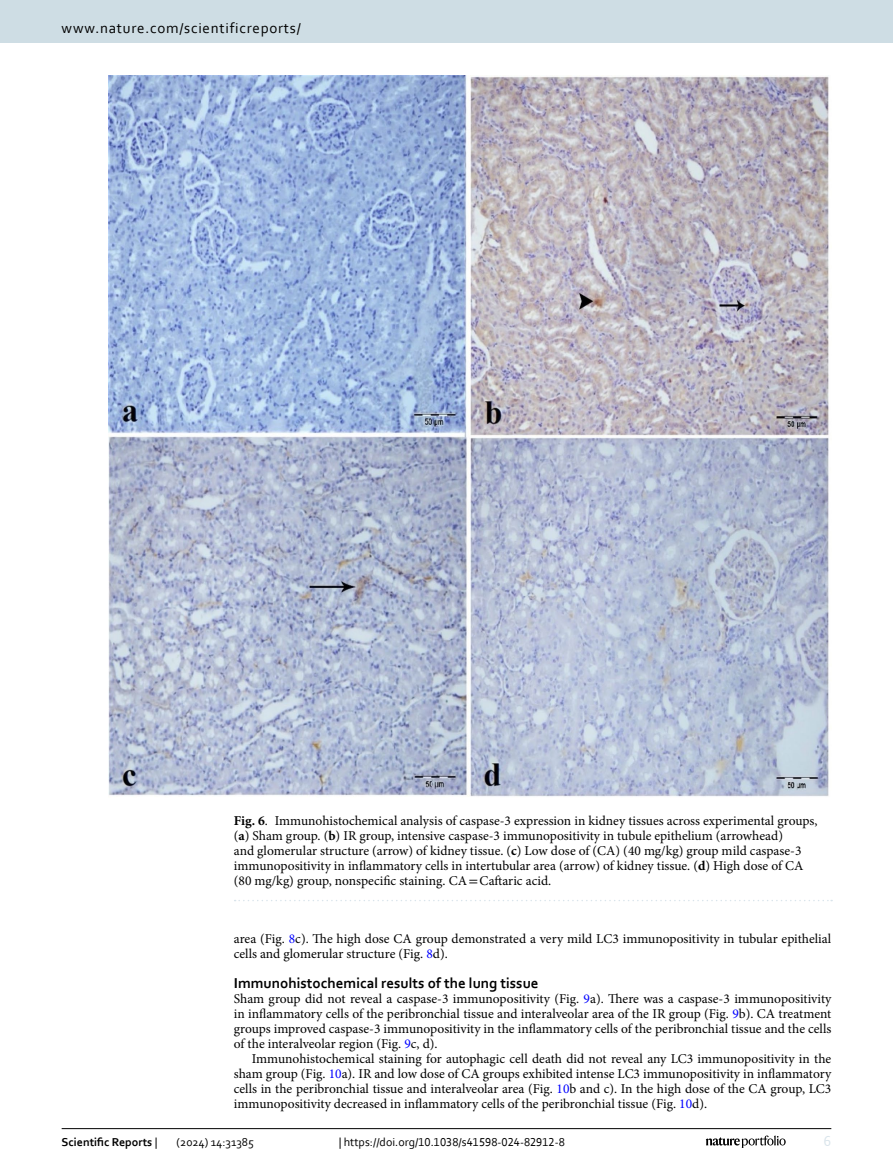
<style>
.page{position:relative;width:893px;height:1174px;background:#fff}
.page>*{position:absolute;margin:0;border:0;box-sizing:border-box;transform-origin:0 0}
.Head_2{font:700 15px "Corbel";color:#000}
.t1{font:15px "Corbel";letter-spacing:.05em;color:#000}
.t2{font:15px "Corbel";color:#d9e4eb}
.Body_Text_Indent{font:13.5px/15px "Minion Pro";color:#000}
.Figure_Caption{font:13.5px/15px "Minion Pro";color:#000}
.Body_Text{font:13.5px/15px "Minion Pro";color:#000;text-align:justify}
.t3{font:12px "Corbel";color:#000}
.t4{font:700 12px "Corbel";color:#000}
.s1{font-weight:700}
.s2{font-family:"STIX"}
.s3{color:#00f}
.s4{font-weight:400}
</style>
<div class="page">
<img style="left:108px;top:76px;width:721px;height:721px">
<svg style="left:235px;top:900px;width:597px;height:1px"></svg>
<hr style="left:62px;top:1128px;width:769px;height:1px;background:#000">
<svg style="left:706px;top:1135px;width:80px;height:12px"></svg>
<div style="left:0;top:0;width:893px;height:43px;background:#cedde4"></div>
<p class="t1" style="left:62px;top:18px;width:241px">www.nature.com/scientificreports/</p>
<p class="Figure_Caption" style="left:234px;top:813px;width:585px"><span class="s1">Fig. 6</span>. Immunohistochemical analysis of caspase-3 expression in kidney tissues across experimental groups, (<span class="s1">a</span>) Sham group. (<span class="s1">b</span>) IR group, intensive caspase-3 immunopositivity in tubule epithelium (arrowhead)<br>and glomerular structure (arrow) of kidney tissue. (<span class="s1">c</span>) Low dose of (CA) (40 mg/kg) group mild caspase-3 immunopositivity in inflammatory cells in intertubular area (arrow) of kidney tissue. (<span class="s1">d</span>) High dose of CA (80 mg/kg) group, nonspecific staining. CA<span class="s2">=</span>Caftaric acid.</p>
<p class="Body_Text_Indent" style="left:234px;top:931px;width:599px">area (Fig. <span class="s3">8</span>c). The high dose CA group demonstrated a very mild LC3 immunopositivity in tubular epithelial cells and glomerular structure (Fig. <span class="s3">8</span>d).</p>
<p class="Head_2" style="left:234px;top:974px;width:306px">Immunohistochemical results of the lung tissue</p>
<p class="Body_Text" style="left:234px;top:991px;width:599px">Sham group did not reveal a caspase-3 immunopositivity (Fig. <span class="s3">9</span>a). There was a caspase-3 immunopositivity in inflammatory cells of the peribronchial tissue and interalveolar area of the IR group (Fig. <span class="s3">9</span>b). CA treatment groups improved caspase-3 immunopositivity in the inflammatory cells of the peribronchial tissue and the cells of the interalveolar region (Fig. <span class="s3">9</span>c, d).</p>
<p class="Body_Text_Indent" style="left:234px;top:1051px;width:599px;text-align:justify;text-indent:18px">Immunohistochemical staining for autophagic cell death did not reveal any LC3 immunopositivity in the sham group (Fig. <span class="s3">10</span>a). IR and low dose of CA groups exhibited intense LC3 immunopositivity in inflammatory cells in the peribronchial tissue and interalveolar area (Fig. <span class="s3">10</span>b and c). In the high dose of the CA group, LC3 immunopositivity decreased in inflammatory cells of the peribronchial tissue (Fig. <span class="s3">10</span>d).</p>
<p class="t4" style="left:62px;top:1134px;width:97px">Scientific Reports <span class="s4">|</span></p>
<p class="t3" style="left:177px;top:1134px;width:79px">(2024) 14:31385</p>
<p class="t3" style="left:339px;top:1134px;width:228px">| https://doi.org/10.1038/s41598-024-82912-8</p>
<p class="t2" style="left:824px;top:1132px;width:9px">6</p>
</div>
